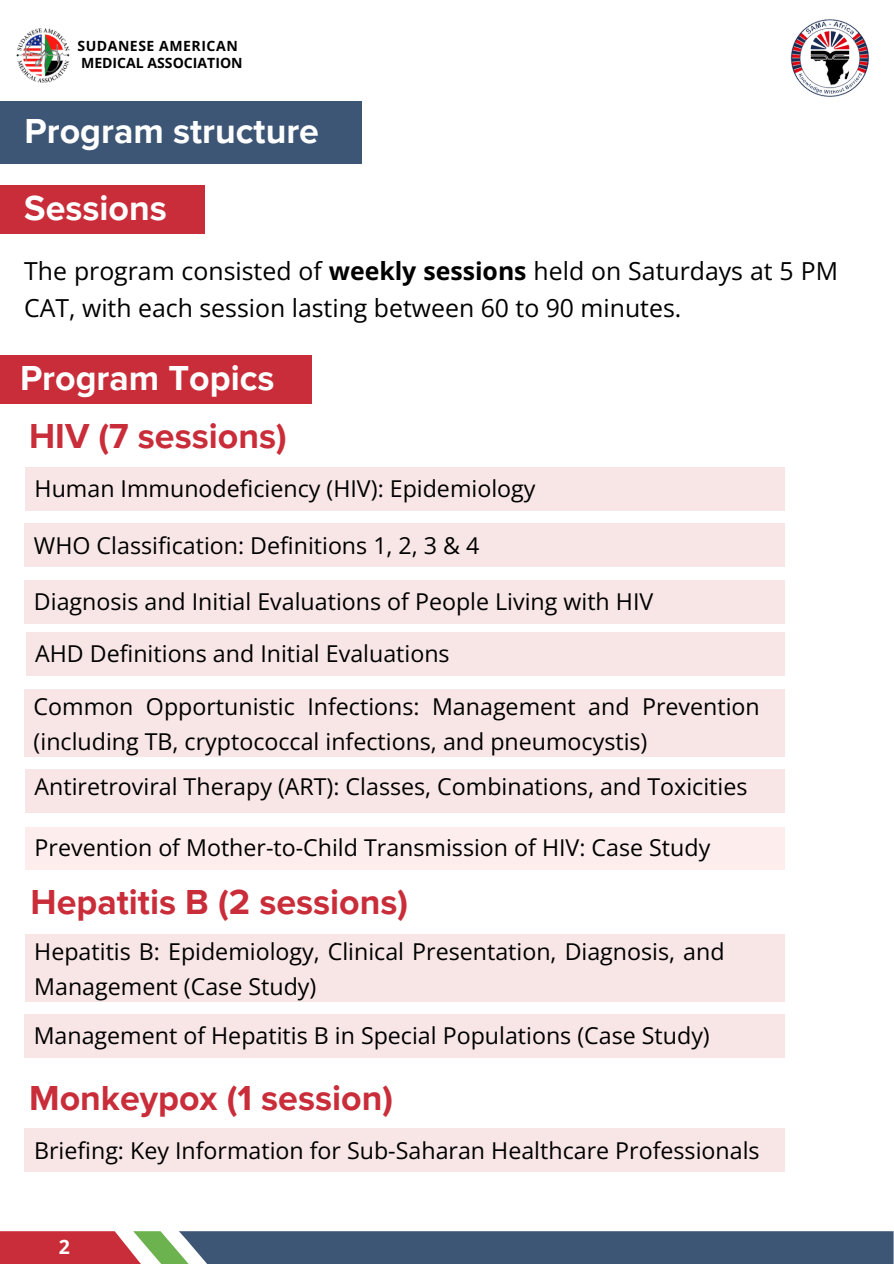
<style>
.page{position:relative;width:894px;height:1264px;background:#fff}
.page>*{position:absolute;margin:0;border:0;box-sizing:border-box;transform-origin:0 0}
.t1{font:700 35.7px "Proxima Nova";color:#c92d39}
.t2{font:700 35.7px "Proxima Nova";color:#fff}
.t3{font:24.75px/37.2px "Open Sans";color:#000}
.t4{font:23.25px/34.8px "Open Sans";color:#000}
.t5{font:700 19.5px "Open Sans";color:#fff}
.t6{font:700 14.1px "Open Sans";color:#000}
.t7{font:700 14.1px "Open Sans";letter-spacing:.04em;color:#000}
.s1{font-weight:700}
</style>
<div class="page">
<svg style="left:0;top:1231px;width:893px;height:32px;background:#5b5b72"></svg>
<img style="left:16px;top:28px;width:54px;height:55px">
<div style="left:0;top:101px;width:362px;height:62px;background:#3d5676"></div>
<div style="left:0;top:185px;width:205px;height:49px;background:#c92d39"></div>
<div style="left:0;top:355px;width:312px;height:49px;background:#c92d39"></div>
<div style="left:25px;top:467px;width:759px;height:43px;background:#f8e6e7"></div>
<div style="left:25px;top:934px;width:759px;height:67px;background:#f8e6e7"></div>
<div style="left:26px;top:632px;width:758px;height:43px;background:#f8e6e7"></div>
<div style="left:25px;top:523px;width:759px;height:44px;background:#f8e6e7"></div>
<div style="left:25px;top:1014px;width:759px;height:43px;background:#f8e6e7"></div>
<div style="left:25px;top:1128px;width:759px;height:43px;background:#f8e6e7"></div>
<div style="left:24px;top:689px;width:760px;height:67px;background:#f8e6e7"></div>
<div style="left:25px;top:580px;width:759px;height:43px;background:#f8e6e7"></div>
<div style="left:25px;top:769px;width:759px;height:44px;background:#f8e6e7"></div>
<div style="left:25px;top:826px;width:759px;height:43px;background:#fdeded"></div>
<img style="left:790px;top:19px;width:80px;height:78px">
<p class="t7" style="left:77px;top:36px;width:162px">SUDANESE AMERICAN</p>
<p class="t6" style="left:81px;top:53px;width:163px">MEDICAL ASSOCIATION</p>
<p class="t2" style="left:25px;top:110px;width:296px">Program structure</p>
<h1 class="t2" style="left:24px;top:187px;width:144px">Sessions</h1>
<h2 class="t3" style="left:24px;top:252px;width:815px">The program consisted of <span class="s1">weekly sessions</span> held on Saturdays at 5 PM<br>CAT, with each session lasting between 60 to 90 minutes.</h2>
<h2 class="t2" style="left:20px;top:357px;width:256px">Program Topics</h2>
<h1 class="t1" style="left:29px;top:415px;width:259px">HIV (7 sessions)</h1>
<h2 class="t4" style="left:35px;top:470px;width:502px">Human Immunodeficiency (HIV): Epidemiology</h2>
<h2 class="t4" style="left:34px;top:527px;width:447px">WHO Classification: Definitions 1, 2, 3 &amp; 4</h2>
<h2 class="t4" style="left:34px;top:583px;width:620px">Diagnosis and Initial Evaluations of People Living with HIV</h2>
<h2 class="t4" style="left:35px;top:636px;width:416px">AHD Definitions and Initial Evaluations</h2>
<h1 class="t4" style="left:34px;top:688px;width:727px">Common Opportunistic Infections: Management and Prevention (including TB, cryptococcal infections, and pneumocystis)</h1>
<h2 class="t4" style="left:35px;top:768px;width:714px">Antiretroviral Therapy (ART): Classes, Combinations, and Toxicities</h2>
<h1 class="t4" style="left:35px;top:829px;width:677px">Prevention of Mother-to-Child Transmission of HIV: Case Study</h1>
<h1 class="t1" style="left:31px;top:881px;width:379px">Hepatitis B (2 sessions)</h1>
<h2 class="t4" style="left:34px;top:933px;width:691px">Hepatitis B: Epidemiology, Clinical Presentation, Diagnosis, and<br>Management (Case Study)</h2>
<h2 class="t4" style="left:34px;top:1017px;width:677px">Management of Hepatitis B in Special Populations (Case Study)</h2>
<h2 class="t1" style="left:29px;top:1077px;width:365px">Monkeypox (1 session)</h2>
<h2 class="t4" style="left:34px;top:1132px;width:726px">Briefing: Key Information for Sub-Saharan Healthcare Professionals</h2>
<h1 class="t5" style="left:59px;top:1232px;width:13px">2</h1>
</div>
